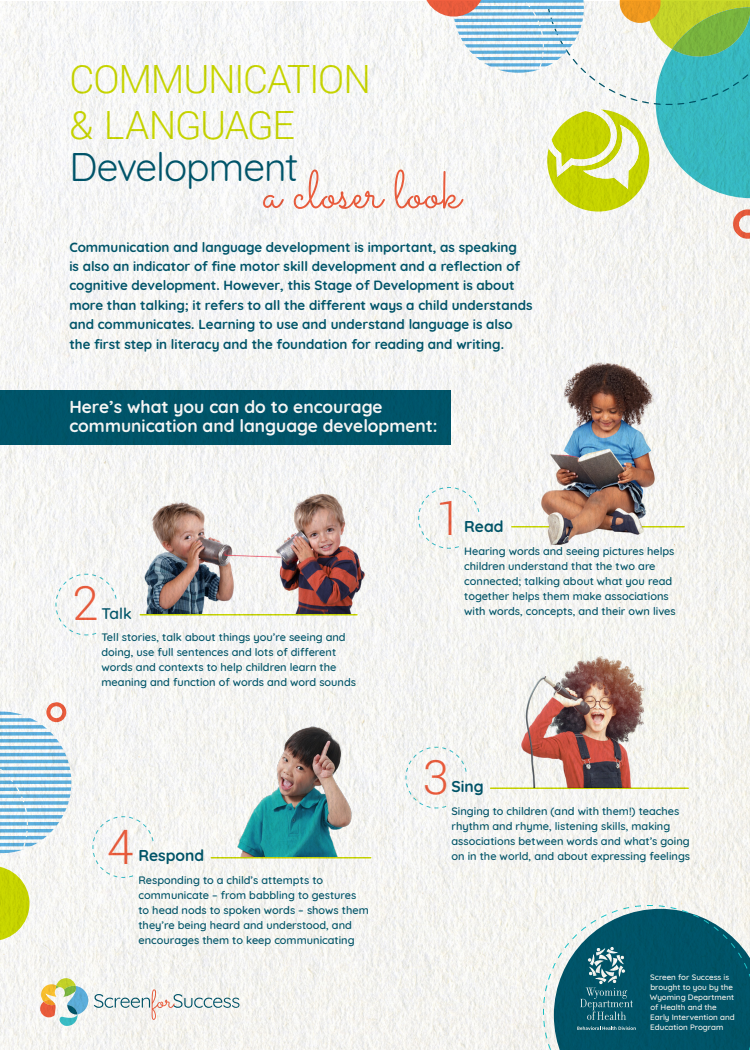
<style>
.page{position:relative;width:750px;height:1050px;background:#fff}
.page>*{position:absolute;margin:0;border:0;box-sizing:border-box;transform-origin:0 0}
.t1{font:53.5px "Sacramento";letter-spacing:.005em;color:#f15f3f}
.t2{font:300 47.5px "Roboto";color:#f15f3f}
.t3{font:300 38.9px/45.6px "Roboto";letter-spacing:-.035em;color:#cddb00}
.t4{font:38.9px "Quicksand";letter-spacing:-.025em;color:#00586e}
.t5{font:700 17.4px/18.8px "Quicksand";color:#fff}
.t6{font:700 15.65px "Quicksand";color:#00586e}
.t7{font:500 15.65px "Quicksand";color:#00586e}
.t8{font:700 13.35px/19.4px "Quicksand";color:#00586e}
.t9{font:500 11px/15px "Quicksand";color:#00586e}
.t10{font:500 8px/10px "Quicksand";color:#fff}
</style>
<div class="page">
<img style="left:0;top:1px;width:750px;height:1049px">
<h3 class="t3" style="left:69px;top:55px;width:303px">COMMUNICATION &amp; LANGUAGE</h3>
<h3 class="t4" style="left:69px;top:137px;width:230px">Development</h3>
<h1 class="t1" style="left:263px;top:158px;width:200px">a closer look</h1>
<p class="t8" style="left:69px;top:236px;width:465px">Communication and language development is important, as speaking<br>is also an indicator of fine motor skill development and a reflection of cognitive development. However, this Stage of Development is about more than talking; it refers to all the different ways a child understands and communicates. Learning to use and understand language is also the first step in literacy and the foundation for reading and writing.</p>
<h3 class="t5" style="left:69px;top:396px;width:370px">Here’s what you can do to encourage communication and language development:</h3>
<h2 class="t2" style="left:73px;top:570px;width:28px">2</h2>
<h3 class="t7" style="left:102px;top:601px;width:32px">Talk</h3>
<p class="t9" style="left:102px;top:629px;width:256px">Tell stories, talk about things you’re seeing and doing, use full sentences and lots of different words and contexts to help children learn the meaning and function of words and word sounds</p>
<h2 class="t2" style="left:436px;top:485px;width:28px">1</h2>
<h3 class="t6" style="left:464px;top:514px;width:41px">Read</h3>
<p class="t9" style="left:464px;top:542px;width:213px">Hearing words and seeing pictures helps children understand that the two are connected; talking about what you read together helps them make associations with words, concepts, and their own lives</p>
<h2 class="t2" style="left:107px;top:814px;width:28px">4</h2>
<h3 class="t6" style="left:138px;top:843px;width:67px">Respond</h3>
<p class="t9" style="left:138px;top:872px;width:232px">Responding to a child’s attempts to communicate – from babbling to gestures to head nods to spoken words – shows them they’re being heard and understood, and encourages them to keep communicating</p>
<h2 class="t2" style="left:423px;top:744px;width:28px">3</h2>
<h3 class="t6" style="left:452px;top:774px;width:34px">Sing</h3>
<p class="t9" style="left:452px;top:802px;width:240px">Singing to children (and with them!) teaches rhythm and rhyme, listening skills, making associations between words and what’s going on in the world, and about expressing feelings</p>
<p class="t10" style="left:650px;top:971px;width:86px">Screen for Success is brought to you by the<br>Wyoming Department of Health and the<br>Early Intervention and<br>Education Program</p>
</div>
